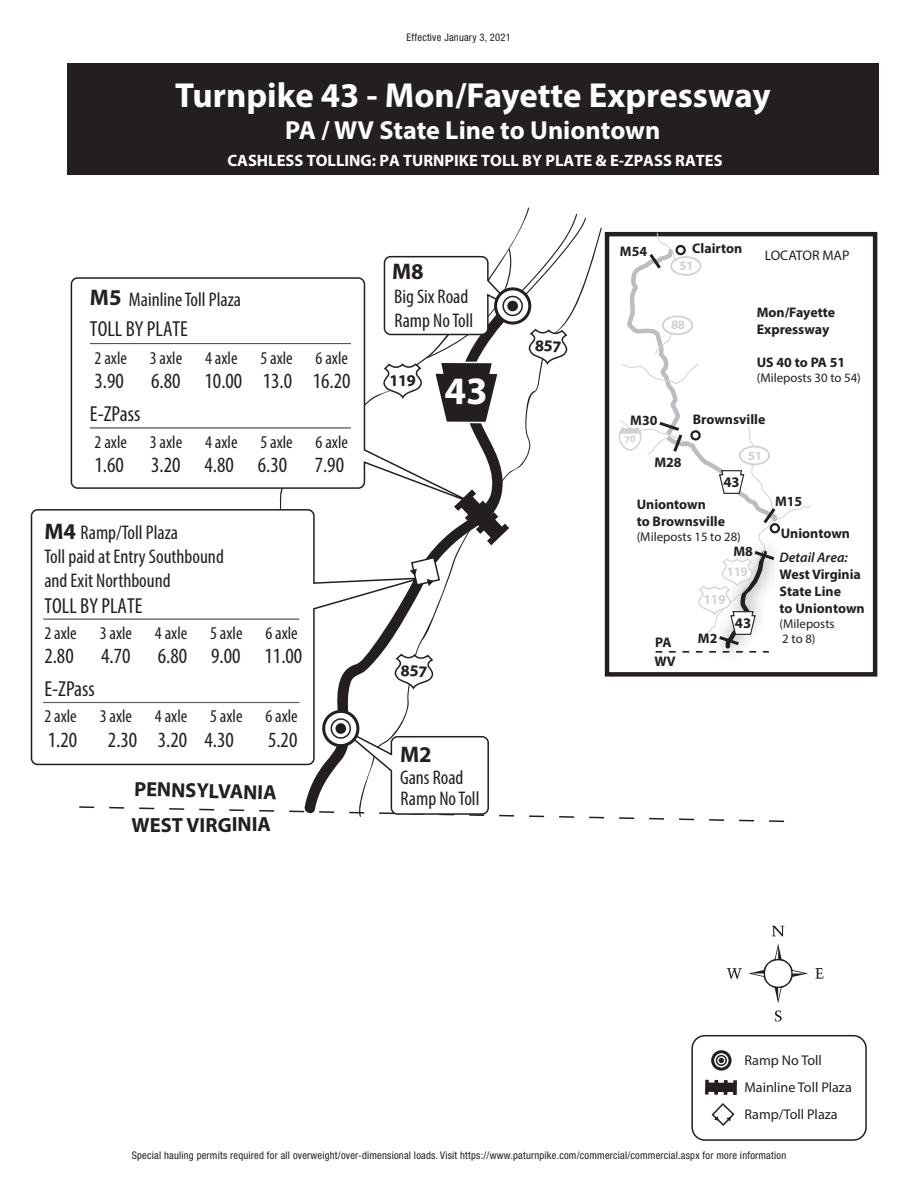
<style>
.page{position:relative;width:918px;height:1188px;background:#fff}
.page>*{position:absolute;margin:0;border:0;box-sizing:border-box;transform-origin:0 0}
.t1{font:700 39px "Myriad Pro";color:#fff}
.t2{font:700 34.8px "Myriad Pro";color:#fff}
.t3{font:700 26.1px "Myriad Pro";color:#fff}
.t4{font:700 22.65px "Myriad Pro";color:#231f20}
.t5{font:condensed 21.75px "Myriad Pro";color:#231f20}
.t6{font:700 20.55px "Myriad Pro";letter-spacing:-.005em;color:#231f20}
.t7{font:condensed 19.8px/23.7px "Myriad Pro";color:#231f20}
.t8{font:condensed 18px "Myriad Pro";color:#231f20}
.t9{font:700 16.5px "Myriad Pro";color:#fff}
.t10{font:700 16.5px "Myriad Pro";color:#231f20}
.t11{font:700 14.7px "Myriad Pro";color:#231f20}
.t12{font:14.1px/27px "Myriad Pro";color:#231f20}
.t13{font:700 13.95px/16.6px "Myriad Pro";color:#231f20}
.t14{font:13.95px "Myriad Pro";letter-spacing:-.005em;color:#231f20}
.t15{font:700 13.8px "Myriad Pro";color:#d1d2d4}
.t16{font:700 13.05px "Myriad Pro";color:#d1d2d4}
.t17{font:700 12.9px "Myriad Pro";color:#d1d2d4}
.t18{font:12.75px/15.3px "Myriad Pro";color:#231f20}
.t19{font:condensed 10.5px "Helvetica Neue LT Std";letter-spacing:.02em;color:#231f20}
.s1{font-weight:700;font-stretch:normal;font-size:22.65px}
.s2{font-weight:600;font-style:italic}
</style>
<div class="page">
<svg style="left:422px;top:424px;width:104px;height:217px"></svg>
<svg style="left:30px;top:508px;width:392px;height:258px"></svg>
<hr style="left:43px;top:702px;width:256px;height:1px;background:#57585a">
<hr style="left:43px;top:619px;width:256px;height:1px;background:#57585a">
<svg style="left:70px;top:277px;width:404px;height:228px"></svg>
<hr style="left:90px;top:427px;width:261px;height:2px;background:#57585a">
<hr style="left:90px;top:343px;width:261px;height:1px;background:#57585a">
<svg style="left:78px;top:709px;width:707px;height:114px"></svg>
<svg style="left:454px;top:489px;width:55px;height:56px"></svg>
<svg style="left:410px;top:556px;width:31px;height:31px"></svg>
<div style="left:67px;top:63px;width:812px;height:112px;background:#231f20"></div>
<div style="left:691px;top:1035px;width:176px;height:106px;border:2px solid #231f20;border-radius:13px"></div>
<svg style="left:713px;top:1052px;width:17px;height:17px"></svg>
<div style="left:711px;top:1050px;width:21px;height:21px;border:3px solid #231f20;border-radius:50%"></div>
<div style="left:716px;top:1055px;width:11px;height:11px;border:2px solid #231f20;border-radius:50%"></div>
<svg style="left:719px;top:1058px;width:5px;height:5px"></svg>
<svg style="left:705px;top:1080px;width:32px;height:15px"></svg>
<svg style="left:711px;top:1103px;width:24px;height:23px"></svg>
<svg style="left:727px;top:926px;width:97px;height:95px"></svg>
<div style="left:605px;top:232px;width:272px;height:445px;border:4px solid #231f20"></div>
<img style="left:704px;top:653px;width:87px;height:20px">
<svg style="left:381px;top:214px;width:205px;height:210px"></svg>
<svg style="left:392px;top:653px;width:42px;height:37px"></svg>
<svg style="left:618px;top:232px;width:193px;height:421px"></svg>
<p class="t19" style="left:407px;top:31px;width:106px">Effective January 3, 2021</p>
<p class="t2" style="left:175px;top:73px;width:597px">Turnpike 43 - Mon/Fayette Expressway</p>
<p class="t3" style="left:285px;top:113px;width:377px">PA / WV State Line to Uniontown</p>
<p class="t9" style="left:227px;top:149px;width:497px">CASHLESS TOLLING: PA TURNPIKE TOLL BY PLATE &amp; E-ZPASS RATES</p>
<p class="t7" style="left:90px;top:287px;width:153px"><span class="s1">M5</span> MainlineToll Plaza</p>
<p class="t5" style="left:90px;top:316px;width:100px">TOLL BY PLATE</p>
<p class="t8" style="left:95px;top:347px;width:34px">2 axle</p>
<p class="t8" style="left:150px;top:347px;width:34px">3 axle</p>
<p class="t8" style="left:205px;top:347px;width:34px">4 axle</p>
<p class="t8" style="left:260px;top:347px;width:34px">5 axle</p>
<p class="t8" style="left:316px;top:347px;width:34px">6 axle</p>
<p class="t5" style="left:94px;top:367px;width:31px">3.90</p>
<p class="t5" style="left:151px;top:367px;width:201px">6.80 10.00 13.0 16.20</p>
<p class="t5" style="left:90px;top:401px;width:52px">E-ZPass</p>
<p class="t8" style="left:95px;top:431px;width:34px">2 axle</p>
<p class="t8" style="left:150px;top:431px;width:34px">3 axle</p>
<p class="t8" style="left:205px;top:431px;width:34px">4 axle</p>
<p class="t8" style="left:260px;top:431px;width:34px">5 axle</p>
<p class="t8" style="left:316px;top:431px;width:34px">6 axle</p>
<p class="t5" style="left:94px;top:452px;width:31px">1.60</p>
<p class="t5" style="left:151px;top:452px;width:138px">3.20 4.80 6.30</p>
<p class="t5" style="left:315px;top:452px;width:31px">7.90</p>
<p class="t7" style="left:44px;top:520px;width:181px"><span class="s1">M4</span> Ramp/Toll Plaza<br>Toll paid at Entry Southbound and Exit Northbound</p>
<p class="t5" style="left:44px;top:593px;width:100px">TOLL BY PLATE</p>
<p class="t8" style="left:44px;top:622px;width:34px">2 axle</p>
<p class="t8" style="left:100px;top:622px;width:34px">3 axle</p>
<p class="t8" style="left:155px;top:622px;width:34px">4 axle</p>
<p class="t8" style="left:210px;top:622px;width:34px">5 axle</p>
<p class="t8" style="left:265px;top:622px;width:34px">6 axle</p>
<p class="t5" style="left:44px;top:643px;width:31px">2.80</p>
<p class="t5" style="left:101px;top:643px;width:31px">4.70</p>
<p class="t5" style="left:158px;top:643px;width:146px">6.80 9.00 11.00</p>
<p class="t5" style="left:44px;top:676px;width:52px">E-ZPass</p>
<p class="t8" style="left:44px;top:705px;width:34px">2 axle</p>
<p class="t8" style="left:100px;top:705px;width:34px">3 axle</p>
<p class="t8" style="left:155px;top:705px;width:34px">4 axle</p>
<p class="t8" style="left:210px;top:705px;width:34px">5 axle</p>
<p class="t8" style="left:265px;top:705px;width:34px">6 axle</p>
<p class="t5" style="left:48px;top:726px;width:31px">1.20</p>
<p class="t5" style="left:108px;top:726px;width:127px">2.30 3.20 4.30</p>
<p class="t5" style="left:268px;top:726px;width:31px">5.20</p>
<p class="t6" style="left:134px;top:776px;width:144px;rotate:1deg">PENNSYLVANIA</p>
<p class="t6" style="left:132px;top:811px;width:141px">WEST VIRGINIA</p>
<p class="t4" style="left:392px;top:257px;width:33px">M8</p>
<p class="t7" style="left:394px;top:284px;width:76px">Big Six Road</p>
<p class="t7" style="left:395px;top:309px;width:80px">Ramp NoToll</p>
<p class="t10" style="left:389px;top:369px;width:28px">119</p>
<p class="t1" style="left:445px;top:365px;width:45px">43</p>
<p class="t4" style="left:400px;top:740px;width:33px">M2</p>
<p class="t7" style="left:400px;top:765px;width:65px">Gans Road</p>
<p class="t7" style="left:401px;top:786px;width:80px">Ramp NoToll</p>
<p class="t13" style="left:620px;top:242px;width:29px">M54</p>
<p class="t13" style="left:692px;top:240px;width:52px">Clairton</p>
<p class="t17" style="left:679px;top:257px;width:15px">51</p>
<p class="t14" style="left:765px;top:247px;width:86px">LOCATOR MAP</p>
<p class="t13" style="left:630px;top:411px;width:29px">M30</p>
<p class="t17" style="left:671px;top:317px;width:15px">88</p>
<p class="t13" style="left:757px;top:304px;width:80px">Mon/Fayette<br>Expressway</p>
<p class="t13" style="left:757px;top:354px;width:90px">US 40 to PA 51</p>
<p class="t18" style="left:757px;top:370px;width:106px">(Mileposts 30 to 54)</p>
<p class="t13" style="left:693px;top:410px;width:74px">Brownsville</p>
<p class="t13" style="left:654px;top:453px;width:29px">M28</p>
<p class="t11" style="left:724px;top:472px;width:18px">43</p>
<p class="t13" style="left:637px;top:496px;width:90px">Uniontown<br>to Brownsville</p>
<p class="t18" style="left:637px;top:529px;width:106px">(Mileposts 15 to 28)</p>
<p class="t17" style="left:748px;top:447px;width:15px">51</p>
<p class="t13" style="left:733px;top:543px;width:21px">M8</p>
<p class="t16" style="left:727px;top:563px;width:23px">119</p>
<p class="t13" style="left:655px;top:634px;width:18px">PA</p>
<p class="t13" style="left:655px;top:652px;width:23px">WV</p>
<p class="t15" style="left:703px;top:591px;width:24px">119</p>
<p class="t13" style="left:698px;top:629px;width:21px">M2</p>
<p class="t11" style="left:735px;top:613px;width:18px">43</p>
<p class="t13" style="left:775px;top:492px;width:29px">M15</p>
<p class="t13" style="left:781px;top:524px;width:71px">Uniontown</p>
<p class="t13" style="left:780px;top:549px;width:87px"><span class="s2">Detail Area:<br></span>West Virginia<br>State Line<br>to Uniontown</p>
<p class="t18" style="left:780px;top:616px;width:57px">(Mileposts<br>2 to 8)</p>
<p class="t12" style="left:744px;top:1046px;width:79px">Ramp No Toll</p>
<p class="t12" style="left:744px;top:1073px;width:109px">Mainline Toll Plaza<br>Ramp/Toll Plaza</p>
<p class="t19" style="left:132px;top:1149px;width:656px">Special hauling permits required for all overweight/over-dimensional loads. Visit https://www.paturnpike.com/commercial/commercial.aspx for more information</p>
</div>
